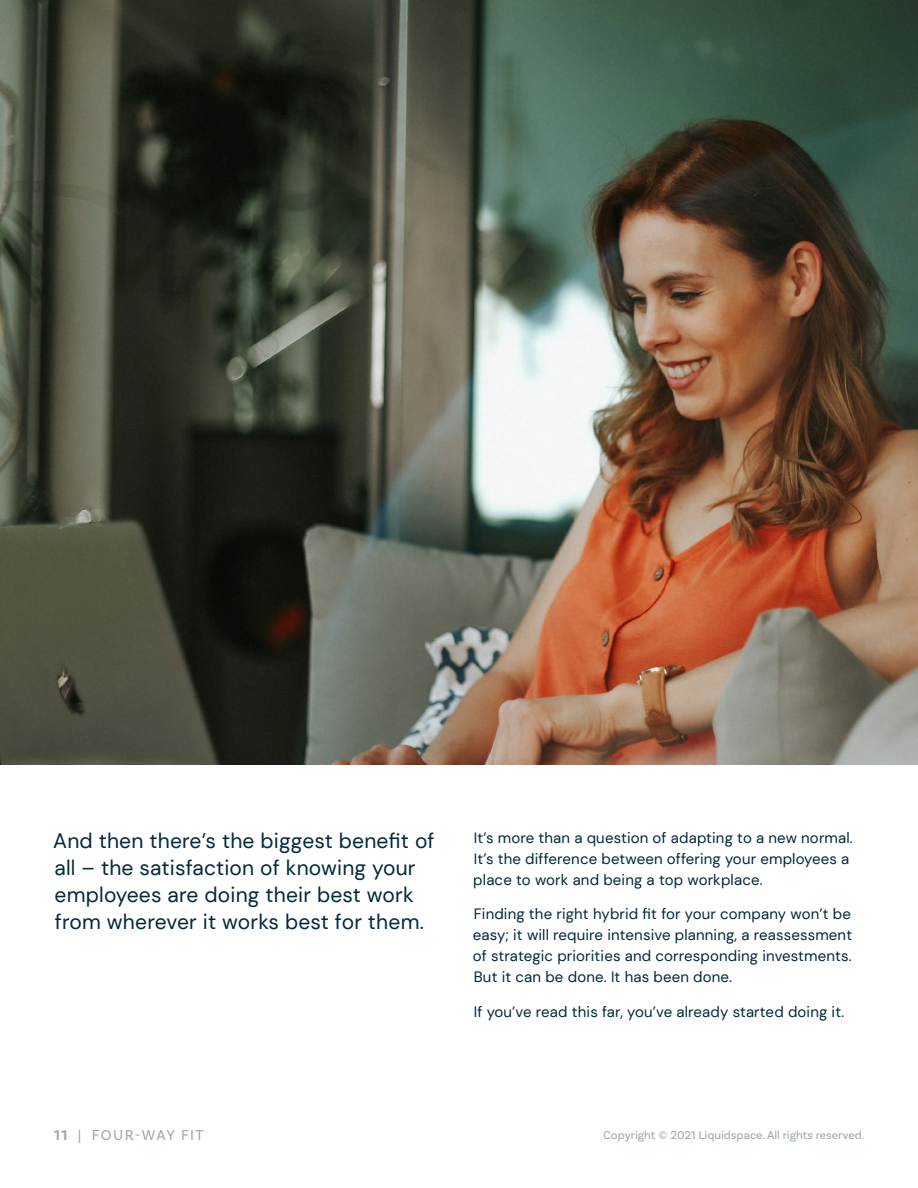
<style>
.page{position:relative;width:918px;height:1188px;background:#fff}
.page>*{position:absolute;margin:0;border:0;box-sizing:border-box;transform-origin:0 0}
.Intro_Body{font:21px/27px "DM Sans";letter-spacing:.01em;color:#002a3b}
.Body_2{font:15px/21px "DM Sans";letter-spacing:.01em;color:#002a3b}
.t1{font:15px "Basic Sans";letter-spacing:.1em;color:#a0a9ad}
.Subhead_1{font:12px "Basic Sans";color:#a0a9ad}
.s1{font-weight:700}
</style>
<div class="page">
<img style="left:0;top:0;width:918px;height:765px">
<p class="Intro_Body" style="left:53px;top:828px;width:383px">And then there’s the biggest benefit of all – the satisfaction of knowing your employees are doing their best work from wherever it works best for them.</p>
<p class="Body_2" style="left:473px;top:827px;width:381px">It’s more than a question of adapting to a new normal.<br>It’s the difference between offering your employees a place to work and being a top workplace.</p>
<p class="Body_2" style="left:473px;top:903px;width:381px;text-align:justify">Finding the right hybrid fit for your company won’t be easy; it will require intensive planning, a reassessment of strategic priorities and corresponding investments.<br>But it can be done. It has been done.</p>
<p class="Body_2" style="left:474px;top:1001px;width:372px">If you’ve read this far, you’ve already started doing it.</p>
<p class="t1" style="left:54px;top:1126px;width:151px"><span class="s1">11</span> | FOUR-WAY FIT</p>
<p class="Subhead_1" style="left:603px;top:1127px;width:263px">Copyright © 2021 Liquidspace. All rights reserved.</p>
</div>
